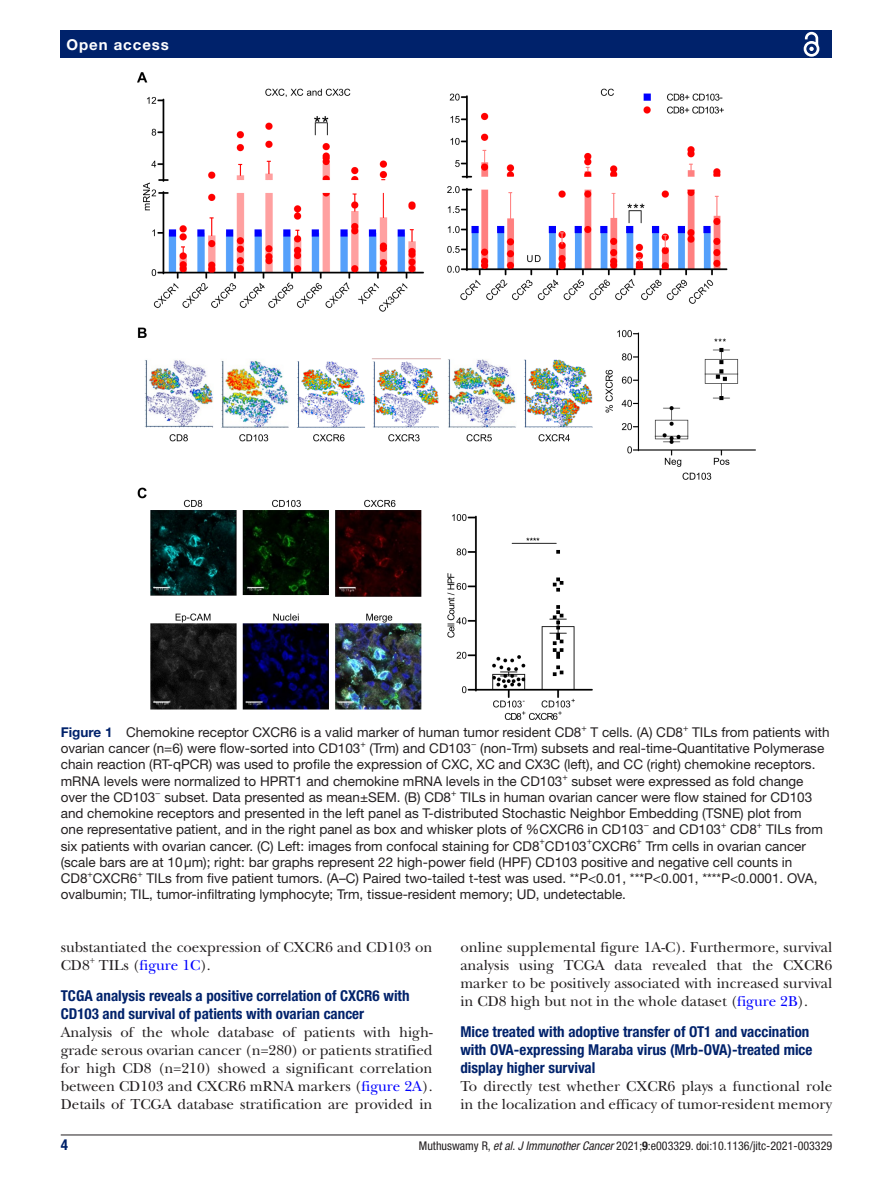
<style>
.page{position:relative;width:893px;height:1191px;background:#fff}
.page>*{position:absolute;margin:0;border:0;box-sizing:border-box;transform-origin:0 0}
.t1{font:15px/18px "New Baskerville";color:#231f20}
.t2{font:700 condensed 15px/18px "Helvetica Neue LT Std";color:#00226b}
.t3{font:15px "New Baskerville";color:#00f}
.t4{font:700 15px "Helvetica Neue LT Std";letter-spacing:.065em;color:#fff}
.t5{font:13.5px/16.2px "Helvetica Neue LT Std";color:#231f20}
.t6{font:condensed 12px "Helvetica Neue LT Std";color:#231f20}
.t7{font:9.9px "New Baskerville";color:#231f20}
.t8{font:9px "Helvetica Neue LT Std";color:#231f20}
.s1{font-weight:700;color:#00226b}
.s2{color:#231f20}
.s3{color:#00f}
.s4{font-style:italic}
.s5{font-weight:700}
</style>
<div class="page">
<hr style="left:61px;top:1134px;width:771px;height:1px;background:#231f20">
<div style="left:61px;top:31px;width:771px;height:27px;background:#00226b"></div>
<svg style="left:803px;top:31px;width:17px;height:26px"></svg>
<img style="left:138px;top:73px;width:617px;height:646px">
<p class="t4" style="left:66px;top:35px;width:104px">Open access</p>
<p class="t5" style="left:61px;top:724px;width:770px"><span class="s1">Figure 1</span> Chemokine receptor CXCR6 is a valid marker of human tumor resident CD8<sup>+</sup> T cells. (A) CD8<sup>+</sup> TILs from patients with ovarian cancer (n=6) were flow-sorted into CD103<sup>+</sup> (Trm) and CD103</p>
<p class="t5" style="left:61px;top:740px;width:765px;text-indent:419px">(non-Trm) subsets and real-time-Quantitative Polymerase chain reaction (RT-qPCR) was used to profile the expression of CXC, XC and CX3C (left), and CC (right) chemokine receptors. mRNA levels were normalized to HPRT1 and chemokine mRNA levels in the CD103</p>
<p class="t8" style="left:471px;top:738px;width:7px">−</p>
<p class="t8" style="left:562px;top:771px;width:7px">+</p>
<p class="t5" style="left:61px;top:772px;width:753px;text-indent:511px">subset were expressed as fold change over the CD103<sup>−</sup> subset. Data presented as mean±SEM. (B) CD8<sup>+</sup> TILs in human ovarian cancer were flow stained for CD103 and chemokine receptors and presented in the left panel as T-distributed Stochastic Neighbor Embedding (TSNE) plot from one representative patient, and in the right panel as box and whisker plots of %CXCR6 in CD103</p>
<p class="t8" style="left:644px;top:819px;width:7px">−</p>
<p class="t5" style="left:653px;top:821px;width:70px">and CD103</p>
<p class="t8" style="left:721px;top:819px;width:7px">+</p>
<p class="t5" style="left:730px;top:821px;width:28px">CD8</p>
<p class="t8" style="left:757px;top:819px;width:7px">+</p>
<p class="t5" style="left:61px;top:821px;width:764px;text-indent:705px">TILs from six patients with ovarian cancer. (C) Left: images from confocal staining for CD8<sup>+</sup>CD103<sup>+</sup>CXCR6<sup>+</sup> Trm cells in ovarian cancer (scale bars are at 10µm); right: bar graphs represent 22 high-power field (HPF) CD103 positive and negative cell counts in<br>CD8 CXCR6</p>
<p class="t8" style="left:88px;top:868px;width:7px">+</p>
<p class="t8" style="left:137px;top:868px;width:7px">+</p>
<p class="t5" style="left:61px;top:870px;width:758px;text-indent:86px">TILs from five patient tumors. (A–C) Paired two-tailed t-test was used. **P&lt;0.01, ***P&lt;0.001, ****P&lt;0.0001. OVA, ovalbumin; TIL, tumor-infiltrating lymphocyte; Trm, tissue-resident memory; UD, undetectable.</p>
<p class="t1" style="left:61px;top:938px;width:373px">substantiated the coexpression of CXCR6 and CD103 on<br>CD8</p>
<p class="t7" style="left:90px;top:954px;width:7px">+</p>
<p class="t3" style="left:99px;top:956px;width:113px"><span class="s2">TILs (</span>figure 1C<span class="s2">).</span></p>
<p class="t2" style="left:61px;top:986px;width:350px">TCGA analysis reveals a positive correlation of CXCR6 with<br>CD103 and survival of patients with ovarian cancer</p>
<p class="t1" style="left:61px;top:1023px;width:373px;text-align:justify">Analysis of the whole database of patients with high&shy;grade serous ovarian cancer (n=280) or patients stratified for high CD8 (n=210) showed a significant correlation between CD103 and CXCR6 mRNA markers (<span class="s3">figure 2A</span>).<br>Details of TCGA database stratification are provided in</p>
<p class="t1" style="left:460px;top:938px;width:373px;text-align:justify">online supplemental figure 1A-C). Furthermore, survival analysis using TCGA data revealed that the CXCR6 marker to be positively associated with increased survival in CD8 high but not in the whole dataset (<span class="s3">figure 2B</span>).</p>
<p class="t2" style="left:460px;top:1022px;width:354px">Mice treated with adoptive transfer of OT1 and vaccination with OVA-expressing Maraba virus (Mrb-OVA)-treated mice display higher survival</p>
<p class="t1" style="left:460px;top:1077px;width:373px">To directly test whether CXCR6 plays a functional role in the localization and efficacy of tumor-resident memory</p>
<p class="t2" style="left:61px;top:1135px;width:9px">4</p>
<p class="t6" style="left:419px;top:1138px;width:415px">Muthuswamy R, <span class="s4">et al</span>. <span class="s4">J Immunother Cancer</span> 2021;<span class="s5">9</span>:e003329. doi:10.1136/jitc-2021-003329</p>
</div>
